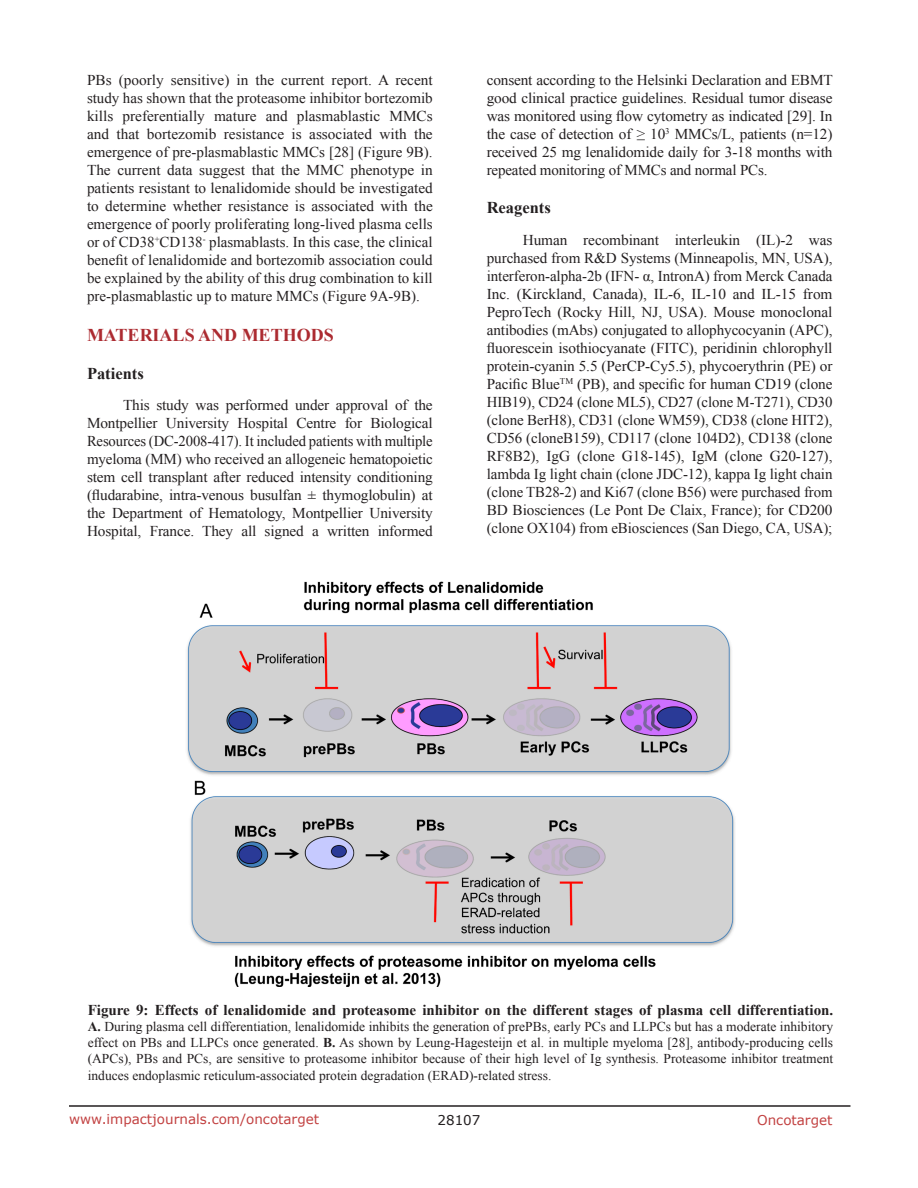
<style>
.page{position:relative;width:918px;height:1188px;background:#fff}
.page>*{position:absolute;margin:0;border:0;box-sizing:border-box;transform-origin:0 0}
.Heading{font:700 18px "Times New Roman";color:#ac2b31}
.SubHeading{font:700 16.5px "Times New Roman";color:#231f20}
.BodyText{font:15px/18px "Times New Roman";letter-spacing:-.01em;color:#231f20;text-align:justify}
.figuretext{font:700 15px "Times New Roman";color:#231f20}
.figuretext-2{font:13.5px/16.2px "Times New Roman";color:#231f20;text-align:justify}
.t1{font:13.5px "Verdana";color:#c24141}
.t2{font:13.5px "Verdana";color:#231f20}
.s1{font-weight:700}
</style>
<div class="page">
<hr style="left:69px;top:1105px;width:781px;height:2px;background:#231f20">
<img style="left:187px;top:581px;width:548px;height:405px">
<p class="BodyText" style="left:87px;top:71px;width:347px">PBs (poorly sensitive) in the current report. A recent study has shown that the proteasome inhibitor bortezomib kills preferentially mature and plasmablastic MMCs and that bortezomib resistance is associated with the emergence of pre-plasmablastic MMCs [28] (Figure 9B).<br>The current data suggest that the MMC phenotype in patients resistant to lenalidomide should be investigated to determine whether resistance is associated with the emergence of poorly proliferating long-lived plasma cells or of CD38<sup>+</sup>CD138<sup>-</sup> plasmablasts. In this case, the clinical benefit of lenalidomide and bortezomib association could be explained by the ability of this drug combination to kill pre-plasmablastic up to mature MMCs (Figure 9A-9B).</p>
<p class="Heading" style="left:87px;top:323px;width:248px">MATERIALS AND METHODS</p>
<p class="SubHeading" style="left:87px;top:362px;width:58px">Patients</p>
<p class="BodyText" style="left:87px;top:396px;width:347px;text-indent:36px">This study was performed under approval of the Montpellier University Hospital Centre for Biological Resources (DC-2008-417). It included patients with multiple myeloma (MM) who received an allogeneic hematopoietic stem cell transplant after reduced intensity conditioning (fludarabine, intra-venous busulfan ± thymoglobulin) at the Department of Hematology, Montpellier University Hospital, France. They all signed a written informed</p>
<p class="BodyText" style="left:487px;top:71px;width:348px">consent according to the Helsinki Declaration and EBMT good clinical practice guidelines. Residual tumor disease was monitored using flow cytometry as indicated [29]. In the case of detection of ≥ 10<sup>3</sup> MMCs/L, patients (n=12) received 25 mg lenalidomide daily for 3-18 months with repeated monitoring of MMCs and normal PCs.</p>
<p class="SubHeading" style="left:487px;top:196px;width:66px">Reagents</p>
<p class="BodyText" style="left:487px;top:230px;width:347px;text-indent:36px">Human recombinant interleukin (IL)-2 was purchased from R&amp;D Systems (Minneapolis, MN, USA), interferon-alpha-2b (IFN- α, IntronA) from Merck Canada Inc. (Kirckland, Canada), IL-6, IL-10 and IL-15 from PeproTech (Rocky Hill, NJ, USA). Mouse monoclonal antibodies (mAbs) conjugated to allophycocyanin (APC), fluorescein isothiocyanate (FITC), peridinin chlorophyll protein-cyanin 5.5 (PerCP-Cy5.5), phycoerythrin (PE) or Pacific Blue<sup>TM</sup> (PB), and specific for human CD19 (clone HIB19), CD24 (clone ML5), CD27 (clone M-T271), CD30 (clone BerH8), CD31 (clone WM59), CD38 (clone HIT2), CD56 (cloneB159), CD117 (clone 104D2), CD138 (clone RF8B2), IgG (clone G18-145), IgM (clone G20-127), lambda Ig light chain (clone JDC-12), kappa Ig light chain (clone TB28-2) and Ki67 (clone B56) were purchased from BD Biosciences (Le Pont De Claix, France); for CD200 (clone OX104) from eBiosciences (San Diego, CA, USA);</p>
<p class="figuretext" style="left:88px;top:999px;width:747px">Figure 9: Effects of lenalidomide and proteasome inhibitor on the different stages of plasma cell differentiation.</p>
<p class="figuretext-2" style="left:88px;top:1018px;width:747px"><span class="s1">A.</span> During plasma cell differentiation, lenalidomide inhibits the generation of prePBs, early PCs and LLPCs but has a moderate inhibitory effect on PBs and LLPCs once generated. <span class="s1">B.</span> As shown by Leung-Hagesteijn et al. in multiple myeloma [28], antibody-producing cells (APCs), PBs and PCs, are sensitive to proteasome inhibitor because of their high level of Ig synthesis. Proteasome inhibitor treatment induces endoplasmic reticulum-associated protein degradation (ERAD)-related stress.</p>
<p class="t1" style="left:69px;top:1110px;width:252px">www.impactjournals.com/oncotarget</p>
<p class="t2" style="left:438px;top:1111px;width:44px">28107</p>
<p class="t1" style="left:757px;top:1111px;width:77px">Oncotarget</p>
</div>
